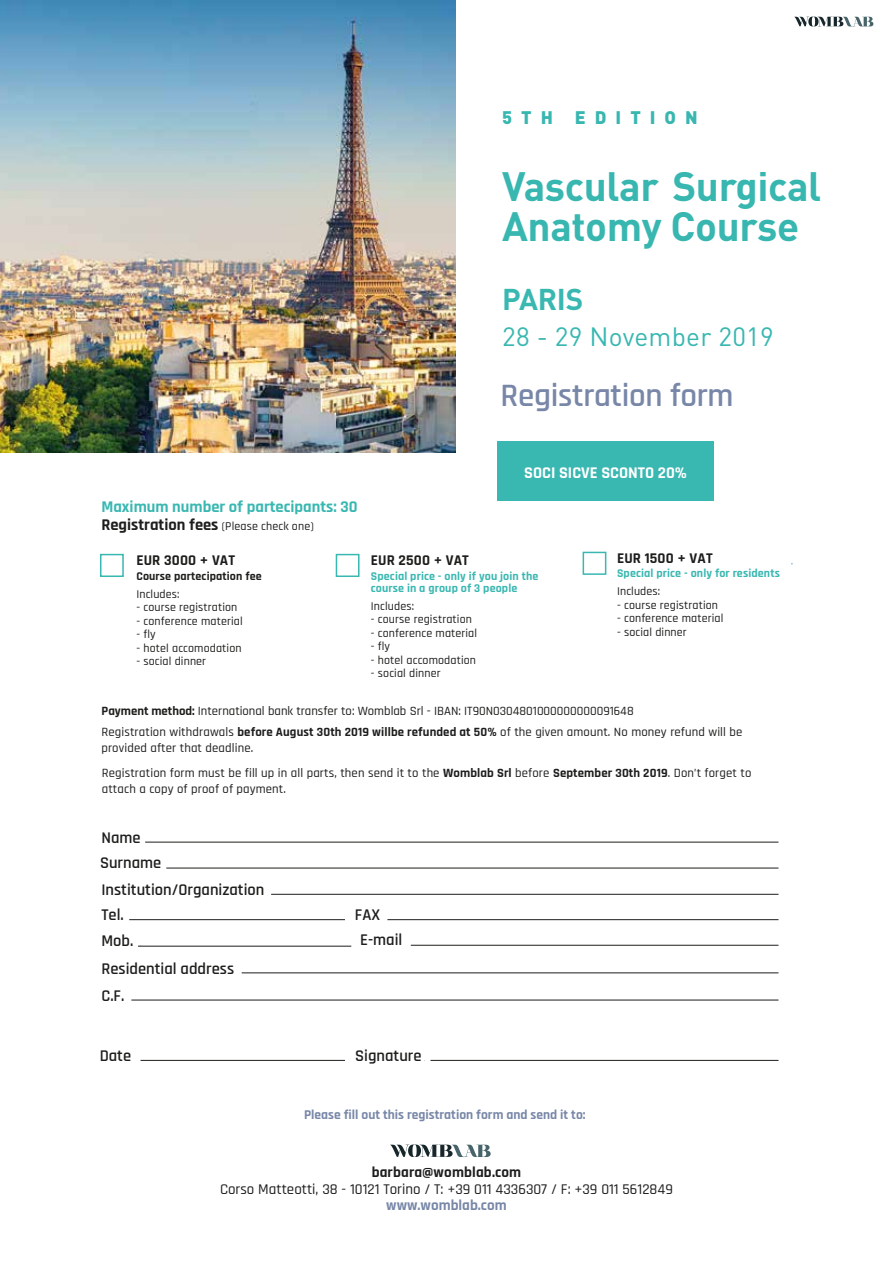
<style>
.page{position:relative;width:893px;height:1263px;background:#fff}
.page>*{position:absolute;margin:0;border:0;box-sizing:border-box;transform-origin:0 0}
.t1{font:700 40.5px/39.8px "DIN Pro";letter-spacing:-.01em;color:#38b6b0}
.t2{font:600 33px "Rajdhani";letter-spacing:-.01em;color:#7887a8}
.t3{font:700 29.7px "DIN Pro";letter-spacing:-.01em;color:#39b7b1}
.t4{font:26.1px "DIN Pro";letter-spacing:.01em;color:#39b7b1}
.t5{font:900 18px "DIN Pro";letter-spacing:.5em;color:#38b6b0}
.t6{font:600 16.5px/25.5px "Rajdhani";color:#1d1d1b}
.t7{font:700 16.5px/18px "Rajdhani";color:#39b7b1}
.t8{font:700 16.5px "Rajdhani";color:#fff}
.t9{font:500 15px "Rajdhani";color:#1d1d1b}
.t10{font:700 15px "Rajdhani";letter-spacing:.01em;color:#1d1d1b}
.t11{font:700 15px "Rajdhani";color:#7887a8}
.t12{font:700 13.5px "Rajdhani";color:#7887a8}
.t13{font:500 12.75px/16.5px "Rajdhani";letter-spacing:.01em;color:#1d1d1b}
.t14{font:500 12px "Rajdhani";letter-spacing:.01em;color:#1d1d1b}
.t15{font:700 12px/12px "Rajdhani";letter-spacing:.01em;color:#39b7b1}
.t16{font:700 12px "Rajdhani";letter-spacing:.01em;color:#1d1d1b}
.s1{color:#1d1d1b}
.s2{font-weight:500;font-size:12px;color:#1d1d1b}
.s3{font-weight:700}
</style>
<div class="page">
<img style="left:0;top:0;width:455px;height:452px">
<svg style="left:794px;top:17px;width:79px;height:9px"></svg>
<div style="left:100px;top:554px;width:24px;height:23px;border:2px solid #39b7b1"></div>
<div style="left:336px;top:554px;width:23px;height:23px;border:2px solid #39b7b1"></div>
<div style="left:583px;top:552px;width:23px;height:23px;border:2px solid #39b7b1"></div>
<svg style="left:390px;top:1144px;width:101px;height:13px"></svg>
<hr style="left:145px;top:842px;width:633px;height:1px;background:#1d1d1b">
<hr style="left:166px;top:868px;width:612px;height:1px;background:#1d1d1b">
<hr style="left:271px;top:894px;width:507px;height:1px;background:#1d1d1b">
<hr style="left:129px;top:919px;width:216px;height:1px;background:#1d1d1b">
<hr style="left:387px;top:919px;width:391px;height:1px;background:#1d1d1b">
<hr style="left:411px;top:945px;width:367px;height:1px;background:#1d1d1b">
<hr style="left:138px;top:946px;width:213px;height:1px;background:#1d1d1b">
<hr style="left:242px;top:972px;width:536px;height:1px;background:#1d1d1b">
<hr style="left:131px;top:1000px;width:647px;height:1px;background:#1d1d1b">
<hr style="left:430px;top:1060px;width:348px;height:1px;background:#1d1d1b">
<hr style="left:141px;top:1060px;width:204px;height:1px;background:#1d1d1b">
<div style="left:497px;top:441px;width:217px;height:60px;background:#39b7b1"></div>
<h3 class="t5" style="left:502px;top:105px;width:197px">5TH EDITION</h3>
<h1 class="t1" style="left:502px;top:165px;width:321px">Vascular Surgical<br>Anatomy Course</h1>
<h3 class="t3" style="left:502px;top:279px;width:83px">PARIS</h3>
<h3 class="t4" style="left:502px;top:319px;width:273px">28 - 29 November 2019</h3>
<h2 class="t2" style="left:501px;top:376px;width:234px">Registration form</h2>
<p class="t7" style="left:101px;top:499px;width:258px">Maximum number of partecipants: 30<br><span class="s1">Registration fees</span> <span class="s2">(Please check one)</span></p>
<p class="t10" style="left:136px;top:551px;width:100px">EUR 3000 + VAT</p>
<p class="t16" style="left:136px;top:569px;width:127px">Course partecipation fee</p>
<p class="t14" style="left:136px;top:587px;width:45px">Includes:</p>
<p class="t14" style="left:136px;top:600px;width:103px">- course registration</p>
<p class="t14" style="left:136px;top:614px;width:108px">- conference material</p>
<p class="t14" style="left:136px;top:627px;width:21px">- fly</p>
<p class="t14" style="left:136px;top:641px;width:107px">- hotel accomodation</p>
<p class="t14" style="left:136px;top:654px;width:71px">- social dinner</p>
<p class="t8" style="left:524px;top:462px;width:165px">SOCI SICVE SCONTO 20%</p>
<p class="t10" style="left:371px;top:551px;width:99px">EUR 2500 + VAT</p>
<p class="t15" style="left:371px;top:570px;width:169px">Special price - only if you join the course in a group of 3 people</p>
<p class="t14" style="left:371px;top:599px;width:45px">Includes:</p>
<p class="t14" style="left:371px;top:612px;width:103px">- course registration</p>
<p class="t14" style="left:371px;top:626px;width:108px">- conference material</p>
<p class="t14" style="left:371px;top:639px;width:21px">- fly</p>
<p class="t14" style="left:371px;top:653px;width:107px">- hotel accomodation</p>
<p class="t14" style="left:371px;top:666px;width:71px">- social dinner</p>
<p class="t10" style="left:617px;top:549px;width:97px">EUR 1500 + VAT</p>
<p class="t15" style="left:617px;top:568px;width:164px">Special price - only for residents</p>
<p class="t14" style="left:617px;top:585px;width:45px">Includes:</p>
<p class="t14" style="left:617px;top:598px;width:103px">- course registration</p>
<p class="t14" style="left:617px;top:612px;width:108px">- conference material</p>
<p class="t14" style="left:617px;top:625px;width:71px">- social dinner</p>
<p class="t13" style="left:102px;top:703px;width:534px"><span class="s3">Payment method:</span> International bank transfer to: Womblab Srl - IBAN: IT90N0304801000000000091648</p>
<p class="t13" style="left:101px;top:724px;width:642px">Registration withdrawals <span class="s3">before August 30th 2019 willbe refunded at 50%</span> of the given amount. No money refund will be provided after that deadline.</p>
<p class="t13" style="left:102px;top:765px;width:651px">Registration form must be fill up in all parts, then send it to the <span class="s3">Womblab Srl</span> before <span class="s3">September 30th 2019</span>. Don’t forget to attach a copy of proof of payment.</p>
<p class="t6" style="left:100px;top:825px;width:63px">Name<br>Surname</p>
<p class="t6" style="left:101px;top:877px;width:164px">Institution/Organization</p>
<p class="t6" style="left:101px;top:902px;width:33px;line-height:26.4px">Tel.<br>Mob.</p>
<p class="t6" style="left:101px;top:956px;width:134px">Residential address</p>
<p class="t6" style="left:101px;top:984px;width:24px">C.F.</p>
<p class="t6" style="left:100px;top:1043px;width:33px">Date</p>
<p class="t6" style="left:355px;top:902px;width:27px">FAX</p>
<p class="t6" style="left:360px;top:928px;width:44px">E-mail</p>
<p class="t6" style="left:355px;top:1043px;width:68px">Signature</p>
<p class="t12" style="left:304px;top:1107px;width:283px">Please fill out this registration form and send it to:</p>
<p class="t10" style="left:372px;top:1163px;width:151px">barbara@womblab.com</p>
<p class="t9" style="left:220px;top:1180px;width:454px">Corso Matteotti, 38 - 10121 Torino / T: +39 011 4336307 / F: +39 011 5612849</p>
<p class="t11" style="left:386px;top:1196px;width:122px">www.womblab.com</p>
</div>
